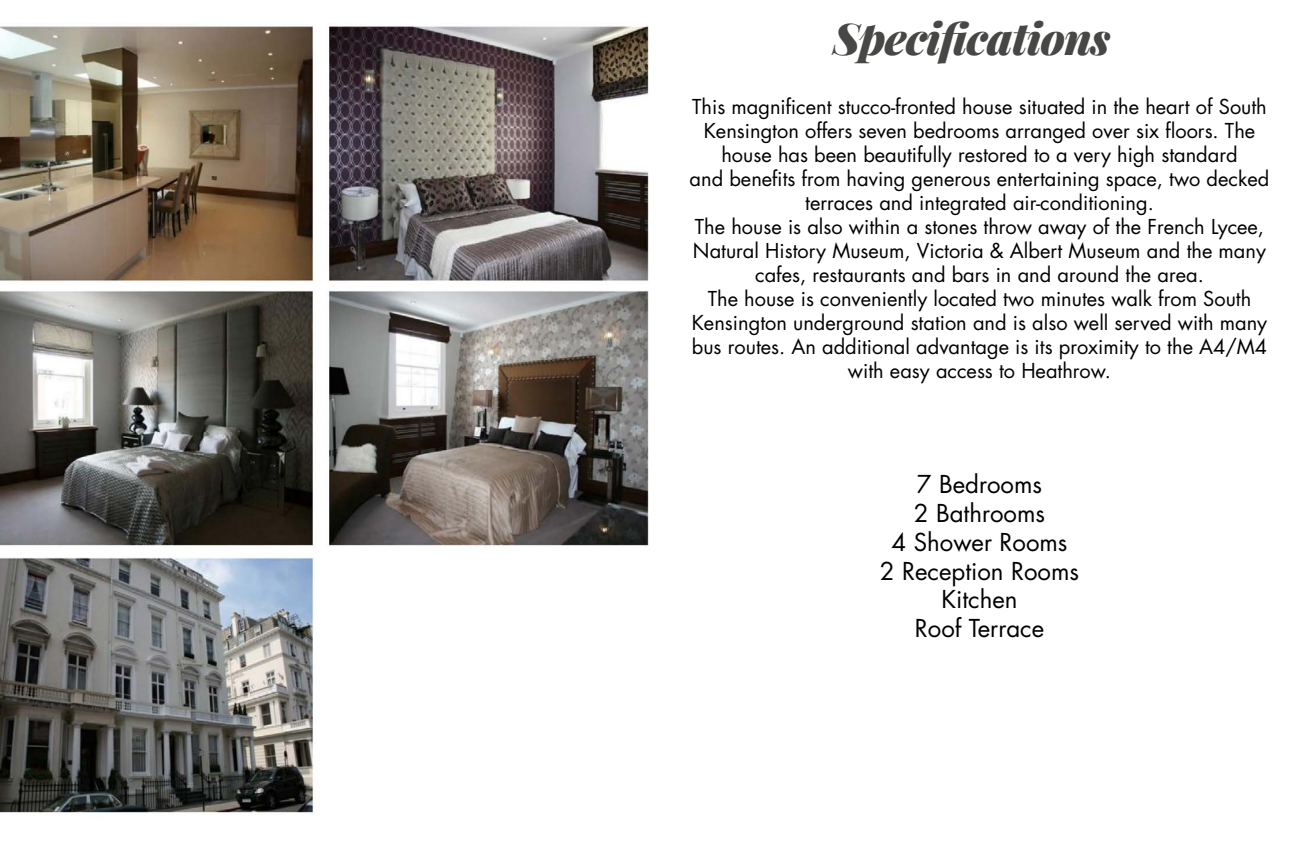
<style>
.page{position:relative;width:1293px;height:866px;background:#fff}
.page>*{position:absolute;margin:0;border:0;box-sizing:border-box;transform-origin:0 0}
.t1{font:italic 900 44px "Playfair Display";letter-spacing:-.02em;color:#474746}
.t2{font:24px/28.8px "Futura Std";color:#000;text-align:center}
.t3{font:20px/24px "Futura Std";color:#000;text-align:center}
</style>
<div class="page">
<img style="left:0;top:26px;width:649px;height:787px">
<h1 class="t1" style="left:833px;top:8px;width:279px">Specifications</h1>
<p class="t3" style="left:689px;top:95px;width:581px">This magnificent stucco-fronted house situated in the heart of South Kensington offers seven bedrooms arranged over six floors. The house has been beautifully restored to a very high standard<br>and benefits from having generous entertaining space, two decked terraces and integrated air-conditioning.<br>The house is also within a stones throw away of the French Lycee, Natural History Museum, Victoria &amp; Albert Museum and the many cafes, restaurants and bars in and around the area.<br>The house is conveniently located two minutes walk from South Kensington underground station and is also well served with many bus routes. An additional advantage is its proximity to the A4/M4 with easy access to Heathrow.</p>
<p class="t2" style="left:879px;top:470px;width:200px">7 Bedrooms<br>2 Bathrooms<br>4 Shower Rooms<br>2 Reception Rooms<br>Kitchen<br>Roof Terrace</p>
</div>
